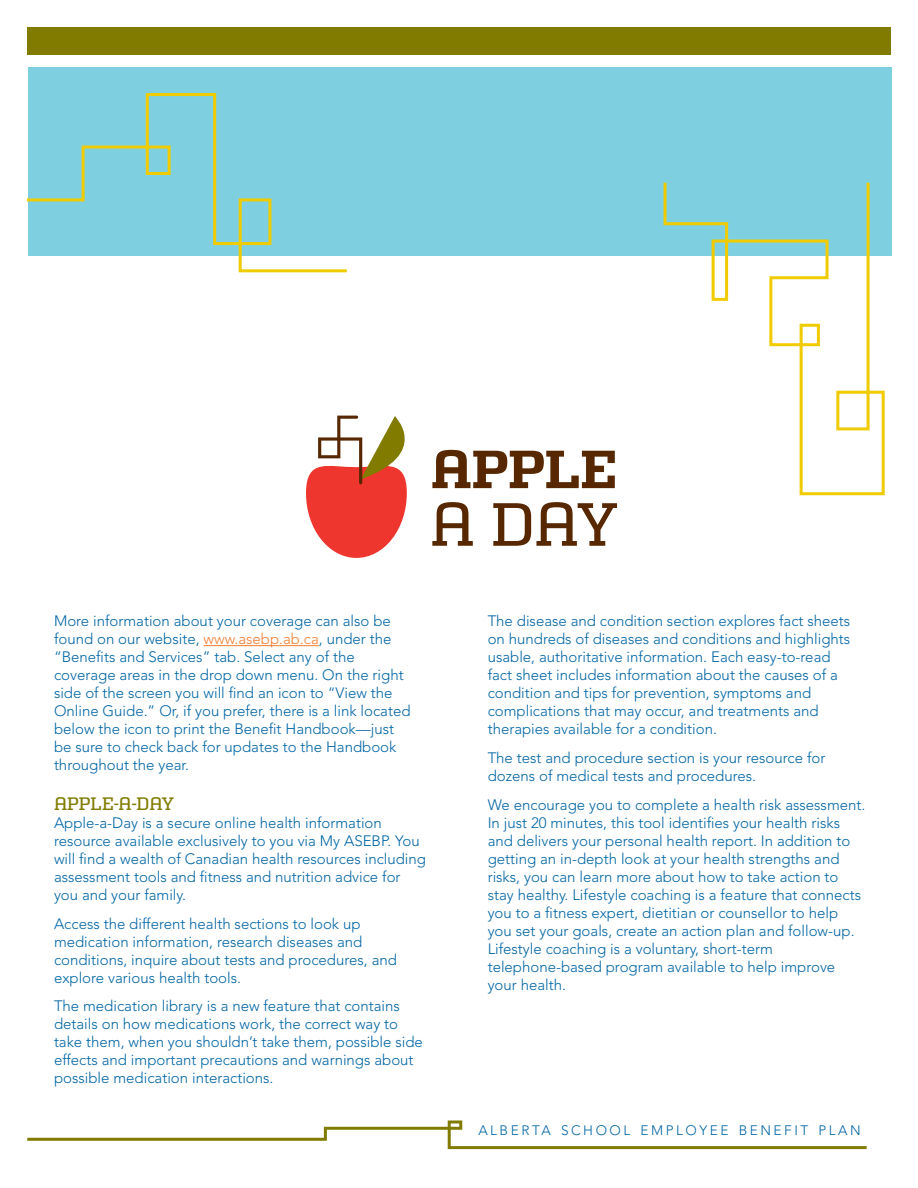
<style>
.page{position:relative;width:918px;height:1188px;background:#fff}
.page>*{position:absolute;margin:0;border:0;box-sizing:border-box;transform-origin:0 0}
.t1{font:500 18px "Girard Slab";letter-spacing:-.01em;color:#817c00}
.t2{font:300 15px/18px "Avenir LT Std";color:#0065a4}
.t3{font:300 13.65px "Avenir LT Std";letter-spacing:.185em;color:#0065a4}
.s1{color:#f47d30}
</style>
<div class="page">
<hr style="left:204px;top:645px;width:115px;height:1px;background:#f47d30">
<svg style="left:27px;top:1120px;width:840px;height:29px"></svg>
<svg style="left:306px;top:416px;width:311px;height:142px"></svg>
<div style="left:28px;top:68px;width:864px;height:188px;background:#7ed0e0"></div>
<div style="left:27px;top:27px;width:864px;height:28px;background:#817c00"></div>
<svg style="left:663px;top:182px;width:222px;height:314px"></svg>
<svg style="left:27px;top:93px;width:320px;height:180px"></svg>
<p class="t2" style="left:54px;top:612px;width:358px">More information about your coverage can also be found on our website, <span class="s1">www.asebp.ab.ca</span>, under the “Benefits and Services” tab. Select any of the coverage areas in the drop down menu. On the right side of the screen you will find an icon to “View the Online Guide.” Or, if you prefer, there is a link located below the icon to print the Benefit Handbook—just be sure to check back for updates to the Handbook throughout the year.</p>
<p class="t1" style="left:54px;top:793px;width:122px">APPLE-A-DAY</p>
<p class="t2" style="left:54px;top:814px;width:374px">Apple-a-Day is a secure online health information resource available exclusively to you via My ASEBP. You will find a wealth of Canadian health resources including assessment tools and fitness and nutrition advice for you and your family.</p>
<p class="t2" style="left:54px;top:914px;width:344px">Access the different health sections to look up medication information, research diseases and conditions, inquire about tests and procedures, and explore various health tools.</p>
<p class="t2" style="left:54px;top:997px;width:370px">The medication library is a new feature that contains details on how medications work, the correct way to take them, when you shouldn’t take them, possible side effects and important precautions and warnings about possible medication interactions.</p>
<p class="t2" style="left:488px;top:612px;width:364px">The disease and condition section explores fact sheets on hundreds of diseases and conditions and highlights usable, authoritative information. Each easy-to-read fact sheet includes information about the causes of a condition and tips for prevention, symptoms and complications that may occur, and treatments and therapies available for a condition.</p>
<p class="t2" style="left:488px;top:749px;width:339px">The test and procedure section is your resource for dozens of medical tests and procedures.</p>
<p class="t2" style="left:488px;top:796px;width:379px">We encourage you to complete a health risk assessment.<br>In just 20 minutes, this tool identifies your health risks and delivers your personal health report. In addition to getting an in-depth look at your health strengths and risks, you can learn more about how to take action to stay healthy. Lifestyle coaching is a feature that connects you to a fitness expert, dietitian or counsellor to help you set your goals, create an action plan and follow-up.<br>Lifestyle coaching is a voluntary, short-term telephone-based program available to help improve your health.</p>
<p class="t3" style="left:478px;top:1123px;width:384px">ALBERTA SCHOOL EMPLOYEE BENEFIT PLAN</p>
</div>
